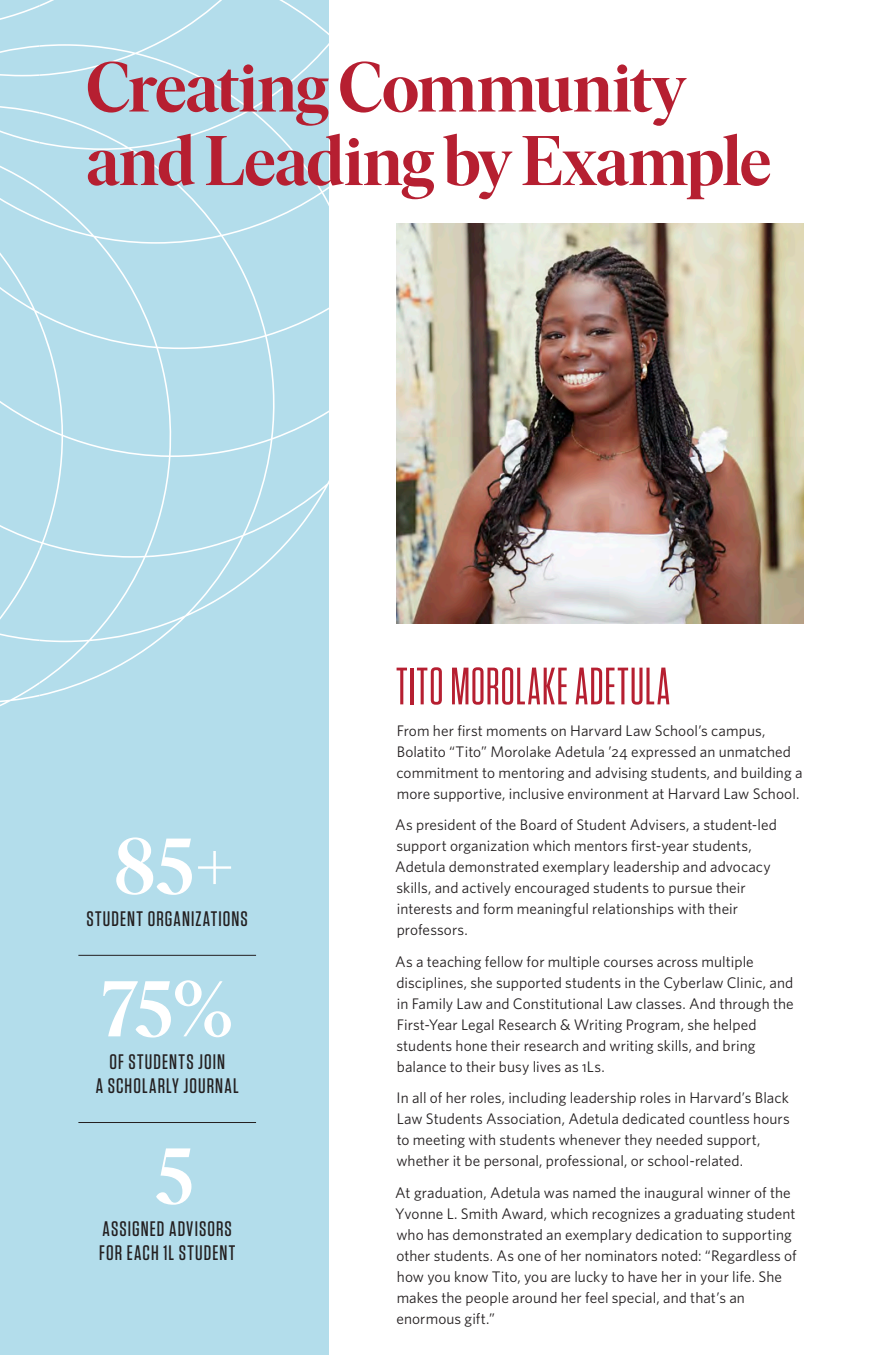
<style>
.page{position:relative;width:882px;height:1355px;background:#fff}
.page>*{position:absolute;margin:0;border:0;box-sizing:border-box;transform-origin:0 0}
.t1{font:600 78.75px "Ivar Display";color:#fff}
.t2{font:600 70px/73.5px "Ivar Display";letter-spacing:-.02em;color:#b61f31}
.t3{font:500 52.5px "Tungsten Condensed";letter-spacing:.03em;color:#b61f31}
.t4{font:500 21px/24.5px "Tungsten";letter-spacing:.05em;color:#231f20;text-align:center}
.t5{font:15.4px/21px "Whitney";color:#231f20}
</style>
<div class="page">
<div style="left:0;top:0;width:329px;height:1354px;background:#b3ddeb"></div>
<svg style="left:39px;top:0;width:290px;height:696px"></svg>
<svg style="left:0;top:5px;width:39px;height:702px"></svg>
<img style="left:396px;top:224px;width:407px;height:400px">
<hr style="left:78px;top:955px;width:178px;height:1px;background:#231f20">
<hr style="left:78px;top:1122px;width:178px;height:1px;background:#231f20">
<p class="t2" style="left:86px;top:52px;width:687px">Creating Community and Leading by Example</p>
<p class="t1" style="left:114px;top:823px;width:123px">85+</p>
<p class="t4" style="left:87px;top:906px;width:163px">STUDENT ORGANIZATIONS</p>
<p class="t1" style="left:101px;top:966px;width:134px">75%</p>
<p class="t4" style="left:96px;top:1049px;width:145px">OF STUDENTS JOIN<br>A SCHOLARLY JOURNAL</p>
<p class="t1" style="left:157px;top:1133px;width:38px">5</p>
<p class="t4" style="left:99px;top:1216px;width:138px;text-align:left">ASSIGNED ADVISORS<br>FOR EACH 1L STUDENT</p>
<p class="t3" style="left:396px;top:661px;width:275px">TITO MOROLAKE ADETULA</p>
<p class="t5" style="left:396px;top:719px;width:408px">From her first moments on Harvard Law School’s campus, Bolatito “Tito” Morolake Adetula ’24 expressed an unmatched commitment to mentoring and advising students, and building a more supportive, inclusive environment at Harvard Law School.</p>
<p class="t5" style="left:395px;top:814px;width:383px">As president of the Board of Student Advisers, a student-led support organization which mentors first-year students, Adetula demonstrated exemplary leadership and advocacy skills, and actively encouraged students to pursue their interests and form meaningful relationships with their professors.</p>
<p class="t5" style="left:395px;top:950px;width:400px">As a teaching fellow for multiple courses across multiple disciplines, she supported students in the Cyberlaw Clinic, and in Family Law and Constitutional Law classes. And through the First-Year Legal Research &amp; Writing Program, she helped students hone their research and writing skills, and bring balance to their busy lives as 1Ls.</p>
<p class="t5" style="left:396px;top:1087px;width:395px">In all of her roles, including leadership roles in Harvard’s Black Law Students Association, Adetula dedicated countless hours to meeting with students whenever they needed support, whether it be personal, professional, or school-related.</p>
<p class="t5" style="left:395px;top:1181px;width:403px">At graduation, Adetula was named the inaugural winner of the Yvonne L. Smith Award, which recognizes a graduating student who has demonstrated an exemplary dedication to supporting other students. As one of her nominators noted: “Regardless of how you know Tito, you are lucky to have her in your life. She makes the people around her feel special, and that’s an enormous gift.”</p>
</div>
